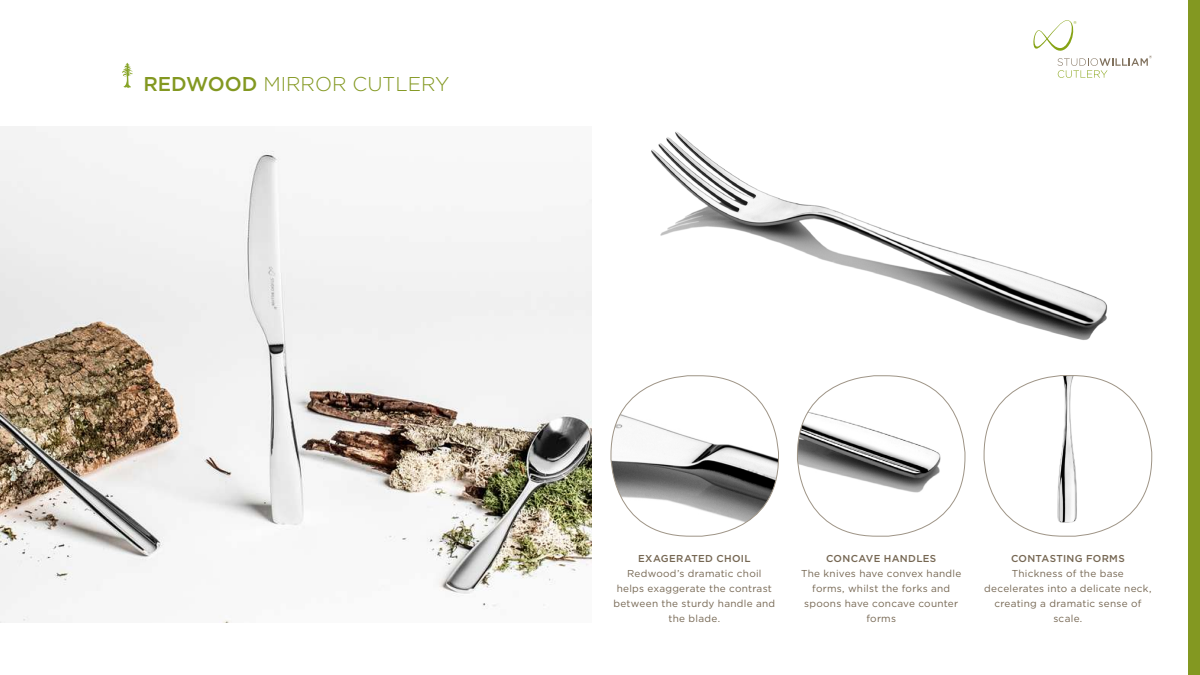
<style>
.page{position:relative;width:1200px;height:675px;background:#fff}
.page>*{position:absolute;margin:0;border:0;box-sizing:border-box;transform-origin:0 0}
.t1{font:300 20px "Gotham";color:#839821}
.t2{font:10px/15px "Gotham";letter-spacing:.025em;color:#756652;text-align:center}
.t3{font:500 10px "Gotham";letter-spacing:.035em;color:#756652}
.s1{font-weight:500}
</style>
<div class="page">
<svg style="left:1033px;top:20px;width:119px;height:58px"></svg>
<div style="left:1188px;top:0;width:12px;height:675px;background:#839821"></div>
<svg style="left:122px;top:63px;width:11px;height:25px"></svg>
<img style="left:0;top:126px;width:592px;height:496px">
<img style="left:984px;top:376px;width:168px;height:160px">
<img style="left:797px;top:376px;width:168px;height:160px">
<img style="left:611px;top:376px;width:168px;height:160px">
<img style="left:651px;top:131px;width:457px;height:209px">
<h1 class="t1" style="left:143px;top:72px;width:307px"><span class="s1">REDWOOD</span> MIRROR CUTLERY</h1>
<p class="t3" style="left:638px;top:552px;width:114px">EXAGERATED CHOIL</p>
<p class="t2" style="left:613px;top:566px;width:163px">Redwood’s dramatic choil helps exaggerate the contrast between the sturdy handle and the blade.</p>
<p class="t3" style="left:826px;top:552px;width:112px">CONCAVE HANDLES</p>
<p class="t2" style="left:801px;top:566px;width:162px">The knives have convex handle forms, whilst the forks and spoons have concave counter forms</p>
<p class="t3" style="left:1011px;top:552px;width:115px">CONTASTING FORMS</p>
<p class="t2" style="left:984px;top:566px;width:169px">Thickness of the base decelerates into a delicate neck, creating a dramatic sense of scale.</p>
</div>
